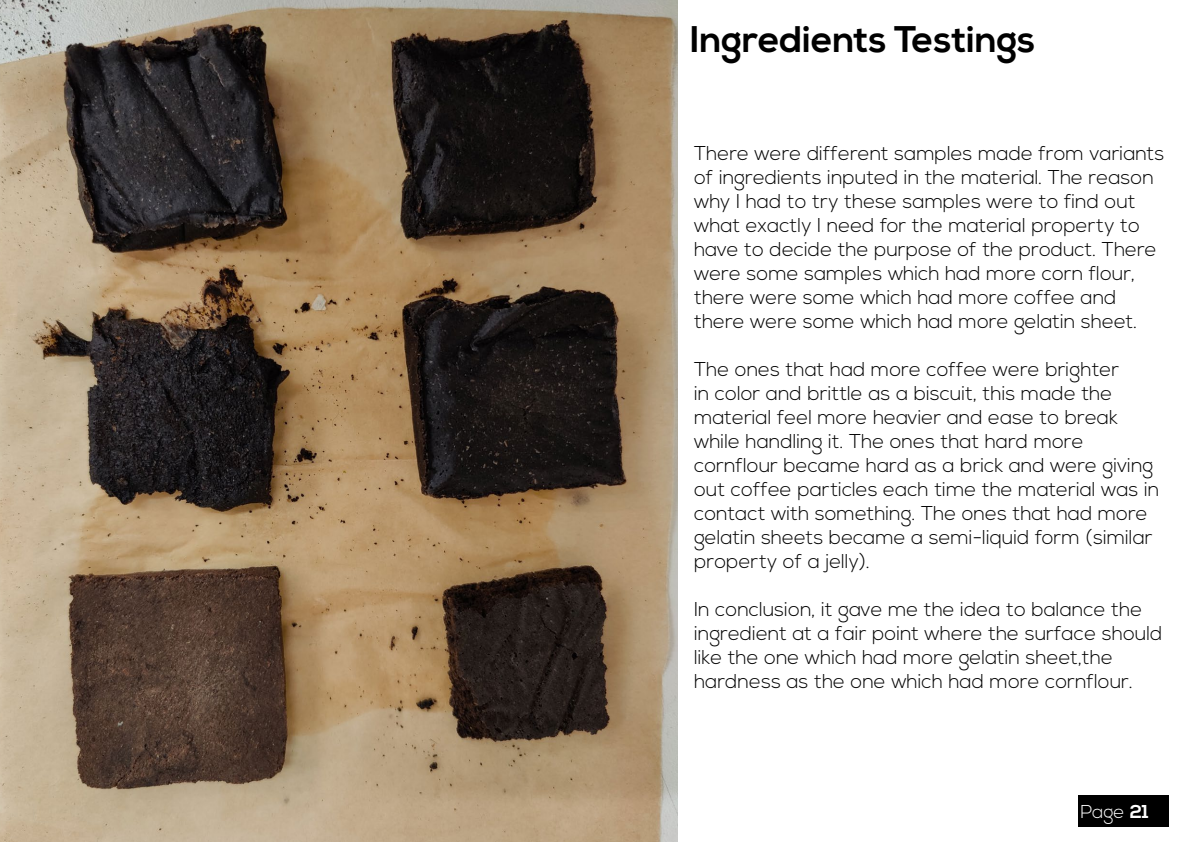
<style>
.page{position:relative;width:1191px;height:842px;background:#fff}
.page>*{position:absolute;margin:0;border:0;box-sizing:border-box;transform-origin:0 0}
.t1{font:700 37px "Nexa";color:#000}
.t2{font:300 20px/24px "Nexa";color:#000}
.t3{font:300 18.6px "Nexa";color:#fff}
.s1{font-weight:700}
</style>
<div class="page">
<img style="left:0;top:0;width:678px;height:842px">
<div style="left:1078px;top:795px;width:91px;height:32px;background:#000"></div>
<h1 class="t1" style="left:690px;top:18px;width:347px">Ingredients Testings</h1>
<p class="t2" style="left:694px;top:142px;width:472px">There were different samples made from variants of ingredients inputed in the material. The reason why I had to try these samples were to find out what exactly I need for the material property to have to decide the purpose of the product. There were some samples which had more corn flour, there were some which had more coffee and there were some which had more gelatin sheet.</p>
<p class="t2" style="left:694px;top:358px;width:467px">The ones that had more coffee were brighter<br>in color and brittle as a biscuit, this made the material feel more heavier and ease to break while handling it. The ones that hard more cornflour became hard as a brick and were giving out coffee particles each time the material was in contact with something. The ones that had more gelatin sheets became a semi-liquid form (similar property of a jelly).</p>
<p class="t2" style="left:694px;top:598px;width:470px">In conclusion, it gave me the idea to balance the ingredient at a fair point where the surface should like the one which had more gelatin sheet,the hardness as the one which had more cornflour.</p>
<p class="t3" style="left:1080px;top:801px;width:70px">Page <span class="s1">21</span></p>
</div>
